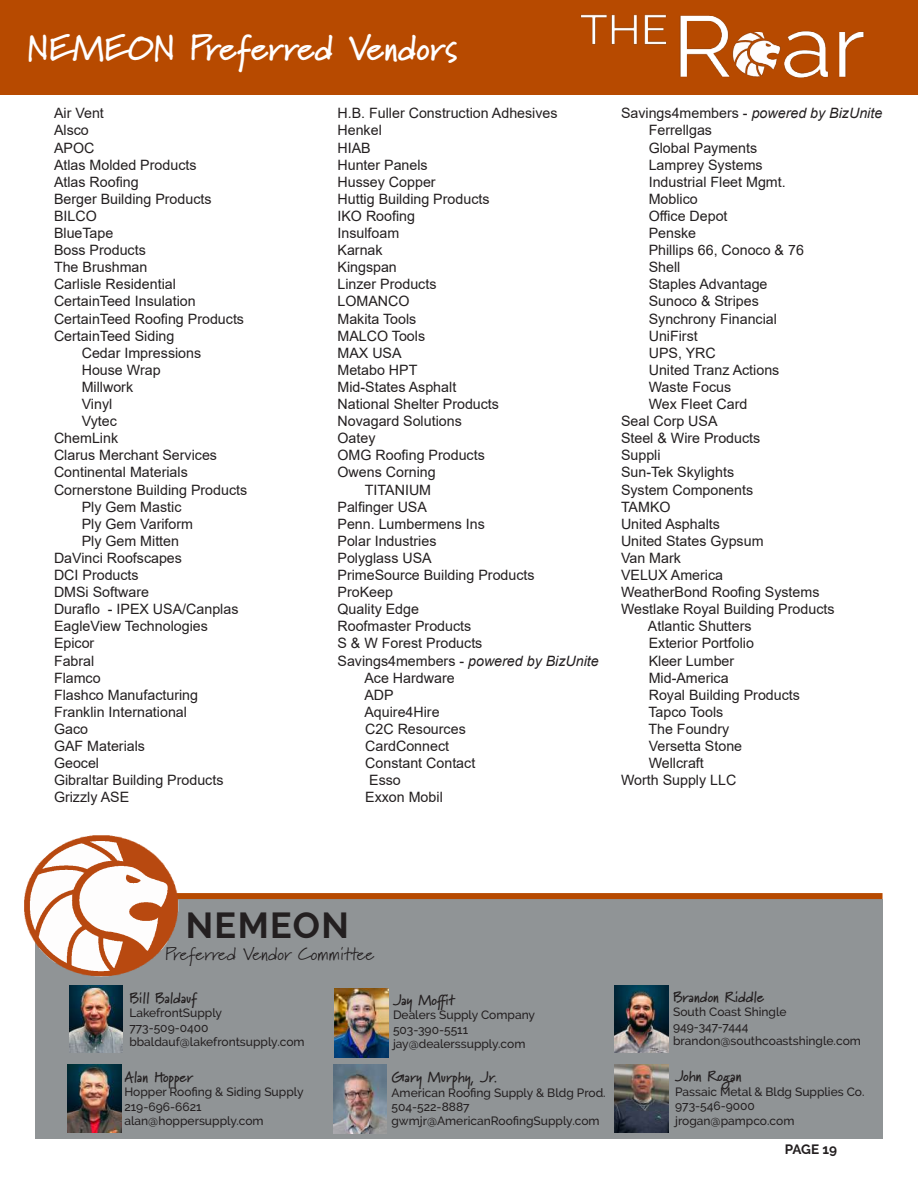
<style>
.page{position:relative;width:918px;height:1188px;background:#fff}
.page>*{position:absolute;margin:0;border:0;box-sizing:border-box;transform-origin:0 0}
.t1{font:700 36px "Marydale";color:#fff}
.t2{font:700 36px "Raleway";letter-spacing:.04em;color:#231f20}
.t3{font:18px "Marydale";color:#231f20}
.t4{font:700 15px "Marydale";color:#231f20}
.t5{font:14.25px "Arial";color:#231f20}
.t6{font:italic 14.25px "Arial";color:#231f20}
.t7{font:700 13.5px "Raleway";letter-spacing:-.015em;color:#231f20}
.t8{font:500 12px/14.4px "Raleway";color:#231f20}
.s1{font-style:normal}
</style>
<div class="page">
<div style="left:0;top:0;width:918px;height:94px;background:#b74a00"></div>
<img style="left:580px;top:14px;width:284px;height:81px">
<div style="left:35px;top:899px;width:848px;height:240px;background:#909496"></div>
<div style="left:36px;top:893px;width:847px;height:6px;background:#b74a00"></div>
<img style="left:69px;top:986px;width:54px;height:67px">
<img style="left:614px;top:986px;width:54px;height:67px">
<img style="left:68px;top:1065px;width:54px;height:67px">
<img style="left:334px;top:988px;width:54px;height:70px">
<img style="left:24px;top:835px;width:158px;height:142px">
<img style="left:614px;top:1065px;width:54px;height:67px">
<img style="left:333px;top:1065px;width:54px;height:69px">
<h1 class="t1" style="left:27px;top:26px;width:432px">NEMEON Preferred Vendors</h1>
<p class="t5" style="left:54px;top:104px;width:51px">Air Vent</p>
<p class="t5" style="left:54px;top:121px;width:36px">Alsco</p>
<p class="t5" style="left:54px;top:138px;width:42px">APOC</p>
<p class="t5" style="left:54px;top:155px;width:144px">Atlas Molded Products</p>
<p class="t5" style="left:54px;top:172px;width:86px">Atlas Roofing</p>
<p class="t5" style="left:54px;top:189px;width:159px">Berger Building Products</p>
<p class="t5" style="left:54px;top:206px;width:44px">BILCO</p>
<p class="t5" style="left:54px;top:223px;width:61px">BlueTape</p>
<p class="t5" style="left:54px;top:240px;width:93px">Boss Products</p>
<p class="t5" style="left:54px;top:257px;width:95px">The Brushman</p>
<p class="t5" style="left:54px;top:275px;width:123px">Carlisle Residential</p>
<p class="t5" style="left:54px;top:292px;width:143px">CertainTeed Insulation</p>
<p class="t5" style="left:54px;top:309px;width:192px">CertainTeed Roofing Products</p>
<p class="t5" style="left:54px;top:326px;width:122px">CertainTeed Siding</p>
<p class="t5" style="left:82px;top:343px;width:121px">Cedar Impressions</p>
<p class="t5" style="left:82px;top:360px;width:80px">House Wrap</p>
<p class="t5" style="left:82px;top:377px;width:53px">Millwork</p>
<p class="t5" style="left:82px;top:394px;width:32px">Vinyl</p>
<p class="t5" style="left:82px;top:411px;width:37px">Vytec</p>
<p class="t5" style="left:54px;top:428px;width:66px">ChemLink</p>
<p class="t5" style="left:54px;top:446px;width:165px">Clarus Merchant Services</p>
<p class="t5" style="left:54px;top:463px;width:135px">Continental Materials</p>
<p class="t5" style="left:54px;top:480px;width:195px">Cornerstone Building Products</p>
<p class="t5" style="left:82px;top:497px;width:101px">Ply Gem Mastic</p>
<p class="t5" style="left:82px;top:514px;width:113px">Ply Gem Variform</p>
<p class="t5" style="left:82px;top:531px;width:99px">Ply Gem Mitten</p>
<p class="t5" style="left:54px;top:548px;width:130px">DaVinci Roofscapes</p>
<p class="t5" style="left:54px;top:565px;width:86px">DCI Products</p>
<p class="t5" style="left:54px;top:582px;width:97px">DMSi Software</p>
<p class="t5" style="left:54px;top:599px;width:186px">Duraflo - IPEX USA/Canplas</p>
<p class="t5" style="left:54px;top:617px;width:155px">EagleView Technologies</p>
<p class="t5" style="left:54px;top:634px;width:42px">Epicor</p>
<p class="t5" style="left:54px;top:651px;width:42px">Fabral</p>
<p class="t5" style="left:54px;top:668px;width:48px">Flamco</p>
<p class="t5" style="left:54px;top:685px;width:146px">Flashco Manufacturing</p>
<p class="t5" style="left:54px;top:702px;width:135px">Franklin International</p>
<p class="t5" style="left:54px;top:719px;width:36px">Gaco</p>
<p class="t5" style="left:54px;top:736px;width:93px">GAF Materials</p>
<p class="t5" style="left:54px;top:753px;width:47px">Geocel</p>
<p class="t5" style="left:54px;top:770px;width:171px">Gibraltar Building Products</p>
<p class="t5" style="left:54px;top:788px;width:77px">Grizzly ASE</p>
<p class="t5" style="left:338px;top:104px;width:222px">H.B. Fuller Construction Adhesives</p>
<p class="t5" style="left:338px;top:121px;width:46px">Henkel</p>
<p class="t5" style="left:338px;top:138px;width:35px">HIAB</p>
<p class="t5" style="left:338px;top:155px;width:92px">Hunter Panels</p>
<p class="t5" style="left:338px;top:172px;width:100px">Hussey Copper</p>
<p class="t5" style="left:338px;top:189px;width:154px">Huttig Building Products</p>
<p class="t5" style="left:338px;top:206px;width:79px">IKO Roofing</p>
<p class="t5" style="left:338px;top:223px;width:63px">Insulfoam</p>
<p class="t5" style="left:338px;top:240px;width:47px">Karnak</p>
<p class="t5" style="left:338px;top:257px;width:61px">Kingspan</p>
<p class="t5" style="left:338px;top:275px;width:100px">Linzer Products</p>
<p class="t5" style="left:338px;top:292px;width:74px">LOMANCO</p>
<p class="t5" style="left:338px;top:309px;width:80px">Makita Tools</p>
<p class="t5" style="left:338px;top:326px;width:89px">MALCO Tools</p>
<p class="t5" style="left:338px;top:343px;width:66px">MAX USA</p>
<p class="t5" style="left:338px;top:360px;width:81px">Metabo HPT</p>
<p class="t5" style="left:338px;top:377px;width:120px">Mid-States Asphalt</p>
<p class="t5" style="left:338px;top:394px;width:163px">National Shelter Products</p>
<p class="t5" style="left:338px;top:411px;width:126px">Novagard Solutions</p>
<p class="t5" style="left:338px;top:428px;width:40px">Oatey</p>
<p class="t5" style="left:338px;top:446px;width:149px">OMG Roofing Products</p>
<p class="t5" style="left:338px;top:463px;width:100px">Owens Corning</p>
<p class="t5" style="left:365px;top:480px;width:68px">TITANIUM</p>
<p class="t5" style="left:338px;top:497px;width:91px">Palfinger USA</p>
<p class="t5" style="left:338px;top:514px;width:149px">Penn. Lumbermens Ins</p>
<p class="t5" style="left:338px;top:531px;width:100px">Polar Industries</p>
<p class="t5" style="left:338px;top:548px;width:96px">Polyglass USA</p>
<p class="t5" style="left:338px;top:565px;width:199px">PrimeSource Building Products</p>
<p class="t5" style="left:338px;top:582px;width:57px">ProKeep</p>
<p class="t5" style="left:338px;top:599px;width:83px">Quality Edge</p>
<p class="t5" style="left:338px;top:617px;width:135px">Roofmaster Products</p>
<p class="t5" style="left:338px;top:634px;width:146px">S &amp; W Forest Products</p>
<p class="t6" style="left:338px;top:651px;width:263px"><span class="s1">Savings4members -</span> powered by BizUnite</p>
<p class="t5" style="left:364px;top:668px;width:92px">Ace Hardware</p>
<p class="t5" style="left:364px;top:685px;width:31px">ADP</p>
<p class="t5" style="left:364px;top:702px;width:77px">Aquire4Hire</p>
<p class="t5" style="left:365px;top:719px;width:102px">C2C Resources</p>
<p class="t5" style="left:365px;top:736px;width:85px">CardConnect</p>
<p class="t5" style="left:365px;top:753px;width:112px">Constant Contact</p>
<p class="t5" style="left:369px;top:770px;width:33px">Esso</p>
<p class="t5" style="left:365px;top:788px;width:79px">Exxon Mobil</p>
<p class="t6" style="left:621px;top:104px;width:263px"><span class="s1">Savings4members -</span> powered by BizUnite</p>
<p class="t5" style="left:649px;top:121px;width:65px">Ferrellgas</p>
<p class="t5" style="left:649px;top:138px;width:110px">Global Payments</p>
<p class="t5" style="left:649px;top:155px;width:116px">Lamprey Systems</p>
<p class="t5" style="left:649px;top:172px;width:138px">Industrial Fleet Mgmt.</p>
<p class="t5" style="left:649px;top:189px;width:51px">Moblico</p>
<p class="t5" style="left:649px;top:206px;width:80px">Office Depot</p>
<p class="t5" style="left:649px;top:223px;width:49px">Penske</p>
<p class="t5" style="left:649px;top:240px;width:157px">Phillips 66, Conoco &amp; 76</p>
<p class="t5" style="left:649px;top:257px;width:33px">Shell</p>
<p class="t5" style="left:649px;top:275px;width:120px">Staples Advantage</p>
<p class="t5" style="left:649px;top:292px;width:112px">Sunoco &amp; Stripes</p>
<p class="t5" style="left:649px;top:309px;width:130px">Synchrony Financial</p>
<p class="t5" style="left:649px;top:326px;width:51px">UniFirst</p>
<p class="t5" style="left:649px;top:343px;width:69px">UPS, YRC</p>
<p class="t5" style="left:649px;top:360px;width:132px">United Tranz Actions</p>
<p class="t5" style="left:649px;top:377px;width:84px">Waste Focus</p>
<p class="t5" style="left:649px;top:394px;width:100px">Wex Fleet Card</p>
<p class="t5" style="left:621px;top:411px;width:98px">Seal Corp USA</p>
<p class="t5" style="left:621px;top:428px;width:141px">Steel &amp; Wire Products</p>
<p class="t5" style="left:621px;top:446px;width:41px">Suppli</p>
<p class="t5" style="left:621px;top:463px;width:115px">Sun-Tek Skylights</p>
<p class="t5" style="left:621px;top:480px;width:134px">System Components</p>
<p class="t5" style="left:621px;top:497px;width:51px">TAMKO</p>
<p class="t5" style="left:621px;top:514px;width:101px">United Asphalts</p>
<p class="t5" style="left:621px;top:531px;width:144px">United States Gypsum</p>
<p class="t5" style="left:621px;top:548px;width:61px">Van Mark</p>
<p class="t5" style="left:621px;top:565px;width:104px">VELUX America</p>
<p class="t5" style="left:621px;top:582px;width:200px">WeatherBond Roofing Systems</p>
<p class="t5" style="left:621px;top:599px;width:215px">Westlake Royal Building Products</p>
<p class="t5" style="left:648px;top:617px;width:105px">Atlantic Shutters</p>
<p class="t5" style="left:649px;top:634px;width:107px">Exterior Portfolio</p>
<p class="t5" style="left:649px;top:651px;width:87px">Kleer Lumber</p>
<p class="t5" style="left:649px;top:668px;width:81px">Mid-America</p>
<p class="t5" style="left:649px;top:685px;width:153px">Royal Building Products</p>
<p class="t5" style="left:648px;top:702px;width:76px">Tapco Tools</p>
<p class="t5" style="left:648px;top:719px;width:82px">The Foundry</p>
<p class="t5" style="left:649px;top:736px;width:95px">Versetta Stone</p>
<p class="t5" style="left:649px;top:753px;width:57px">Wellcraft</p>
<p class="t5" style="left:621px;top:770px;width:117px">Worth Supply LLC</p>
<h1 class="t2" style="left:186px;top:905px;width:165px">NEMEON</h1>
<p class="t3" style="left:165px;top:944px;width:211px">Preferred Vendor Committee</p>
<p class="t4" style="left:129px;top:989px;width:69px">Bill Baldauf</p>
<p class="t8" style="left:129px;top:1006px;width:177px">LakefrontSupply<br>773-509-0400 bbaldauf@lakefrontsupply.com</p>
<p class="t4" style="left:124px;top:1068px;width:70px">Alan Hopper</p>
<p class="t8" style="left:124px;top:1085px;width:181px">Hopper Roofing &amp; Siding Supply<br>219-696-6621 alan@hoppersupply.com</p>
<p class="t4" style="left:393px;top:991px;width:63px">Jay Moffit</p>
<p class="t8" style="left:393px;top:1008px;width:144px">Dealers Supply Company<br>503-390-5511 jay@dealerssupply.com</p>
<p class="t4" style="left:392px;top:1068px;width:107px">Gary Murphy, Jr.</p>
<p class="t8" style="left:392px;top:1085px;width:216px">American Roofing Supply &amp; Bldg Prod.<br>504-522-8887 gwmjr@AmericanRoofingSupply.com</p>
<p class="t4" style="left:673px;top:988px;width:92px">Brandon Riddle</p>
<p class="t8" style="left:673px;top:1005px;width:189px">South Coast Shingle<br>949-347-7444 brandon@southcoastshingle.com</p>
<p class="t4" style="left:675px;top:1067px;width:68px">John Rogan</p>
<p class="t8" style="left:675px;top:1084px;width:191px">Passaic Metal &amp; Bldg Supplies Co.<br>973-546-9000 jrogan@pampco.com</p>
<p class="t7" style="left:785px;top:1141px;width:54px">PAGE 19</p>
</div>
